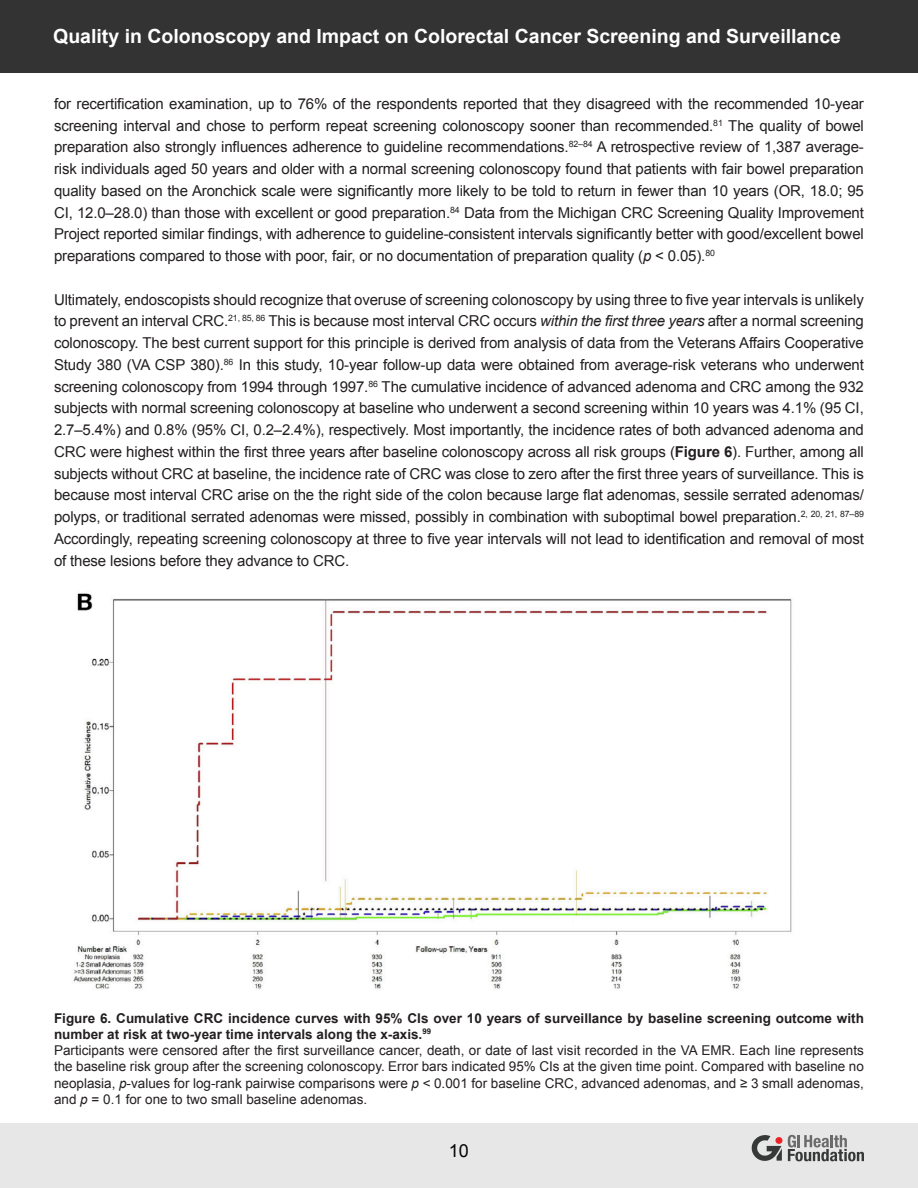
<style>
.page{position:relative;width:918px;height:1188px;background:#fff}
.page>*{position:absolute;margin:0;border:0;box-sizing:border-box;transform-origin:0 0}
.t1{font:700 19.5px "Arial";color:#fff}
.t2{font:18px "Arial";color:#040503}
.t3{font:15px/21.8px "Arial";letter-spacing:-.01em;color:#231f20;text-align:justify}
.t4{font:13.5px/16.2px "Arial";color:#231f20;text-align:justify}
.t5{font:700 13.5px/16.2px "Arial";color:#231f20}
.s1{font-style:italic}
.s2{font-weight:700}
</style>
<div class="page">
<div style="left:0;top:1123px;width:918px;height:65px;background:#e7e7e7"></div>
<div style="left:0;top:0;width:918px;height:72px;background:#323332"></div>
<svg style="left:752px;top:1135px;width:112px;height:26px"></svg>
<img style="left:73px;top:593px;width:719px;height:396px">
<h1 class="t1" style="left:53px;top:24px;width:789px">Quality in Colonoscopy and Impact on Colorectal Cancer Screening and Surveillance</h1>
<p class="t3" style="left:54px;top:93px;width:811px">for recertification examination, up to 76% of the respondents reported that they disagreed with the recommended 10-year screening interval and chose to perform repeat screening colonoscopy sooner than recommended.<sup>81</sup> The quality of bowel preparation also strongly influences adherence to guideline recommendations.<sup>82–84</sup> A retrospective review of 1,387 average&shy;risk individuals aged 50 years and older with a normal screening colonoscopy found that patients with fair bowel preparation quality based on the Aronchick scale were significantly more likely to be told to return in fewer than 10 years (OR, 18.0; 95<br>CI, 12.0–28.0) than those with excellent or good preparation.<sup>84</sup> Data from the Michigan CRC Screening Quality Improvement Project reported similar findings, with adherence to guideline-consistent intervals significantly better with good/excellent bowel preparations compared to those with poor, fair, or no documentation of preparation quality (<span class="s1">p</span> &lt; 0.05).<sup>80</sup></p>
<p class="t3" style="left:54px;top:289px;width:811px">Ultimately, endoscopists should recognize that overuse of screening colonoscopy by using three to five year intervals is unlikely to prevent an interval CRC.<sup>21,</sup> <sup>85,</sup> <sup>86</sup> This is because most interval CRC occurs <span class="s1">within the first three years</span> after a normal screening colonoscopy. The best current support for this principle is derived from analysis of data from the Veterans Affairs Cooperative Study 380 (VA CSP 380).<sup>86</sup> In this study, 10-year follow-up data were obtained from average-risk veterans who underwent screening colonoscopy from 1994 through 1997.<sup>86</sup> The cumulative incidence of advanced adenoma and CRC among the 932 subjects with normal screening colonoscopy at baseline who underwent a second screening within 10 years was 4.1% (95 CI, 2.7–5.4%) and 0.8% (95% CI, 0.2–2.4%), respectively. Most importantly, the incidence rates of both advanced adenoma and CRC were highest within the first three years after baseline colonoscopy across all risk groups (<span class="s2">Figure 6</span>). Further, among all subjects without CRC at baseline, the incidence rate of CRC was close to zero after the first three years of surveillance. This is because most interval CRC arise on the the right side of the colon because large flat adenomas, sessile serrated adenomas/ polyps, or traditional serrated adenomas were missed, possibly in combination with suboptimal bowel preparation.<sup>2,</sup> <sup>20,</sup> <sup>21,</sup> <sup>87–89<br></sup>Accordingly, repeating screening colonoscopy at three to five year intervals will not lead to identification and removal of most of these lesions before they advance to CRC.</p>
<p class="t5" style="left:54px;top:1010px;width:811px">Figure 6. Cumulative CRC incidence curves with 95% CIs over 10 years of surveillance by baseline screening outcome with number at risk at two-year time intervals along the x-axis.<sup>99</sup></p>
<p class="t4" style="left:54px;top:1042px;width:811px">Participants were censored after the first surveillance cancer, death, or date of last visit recorded in the VA EMR. Each line represents the baseline risk group after the screening colonoscopy. Error bars indicated 95% CIs at the given time point. Compared with baseline no neoplasia, <span class="s1">p</span>-values for log-rank pairwise comparisons were <span class="s1">p</span> &lt; 0.001 for baseline CRC, advanced adenomas, and ≥ 3 small adenomas, and <span class="s1">p</span> = 0.1 for one to two small baseline adenomas.</p>
<p class="t2" style="left:449px;top:1139px;width:22px">10</p>
</div>
